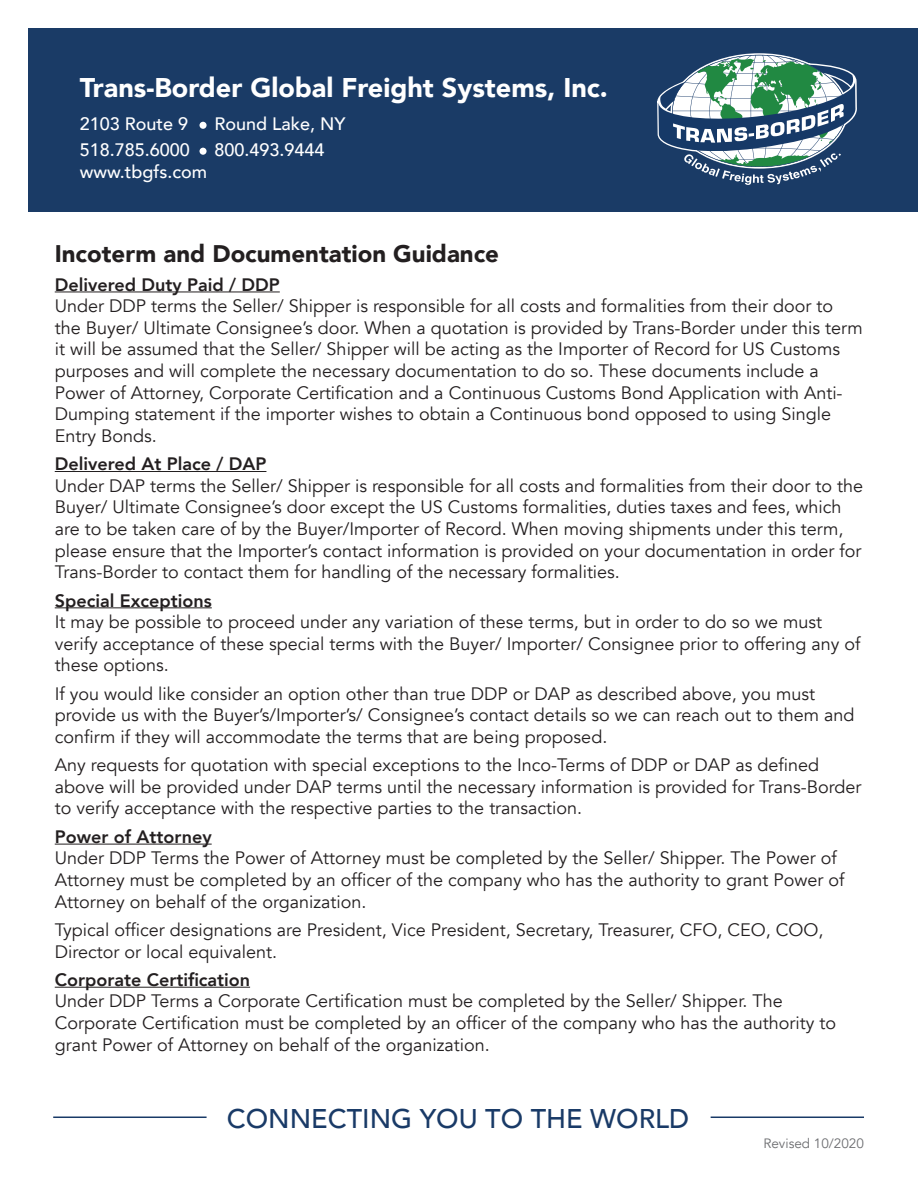
<style>
.page{position:relative;width:918px;height:1188px;background:#fff}
.page>*{position:absolute;margin:0;border:0;box-sizing:border-box;transform-origin:0 0}
.t1{font:900 27px "Avenir";color:#fff}
.t2{font:500 27px "Avenir";color:#193a67}
.t3{font:900 24px "Avenir";color:#231f20}
.t4{font:18px/21.6px "Avenir";color:#231f20}
.t5{font:800 18px "Avenir";color:#231f20}
.t6{font:500 18px "Avenir";color:#fff}
.t7{font:13.5px "Avenir";color:#6c6d70}
</style>
<div class="page">
<hr style="left:55px;top:292px;width:225px;height:1px;background:#231f20">
<hr style="left:55px;top:471px;width:211px;height:1px;background:#231f20">
<hr style="left:55px;top:607px;width:157px;height:1px;background:#231f20">
<hr style="left:55px;top:844px;width:157px;height:1px;background:#231f20">
<hr style="left:55px;top:987px;width:195px;height:1px;background:#231f20">
<hr style="left:711px;top:1117px;width:153px;height:1px;background:#193a67">
<hr style="left:53px;top:1117px;width:154px;height:1px;background:#193a67">
<div style="left:28px;top:28px;width:890px;height:184px;background:#1a3b66"></div>
<svg style="left:657px;top:53px;width:200px;height:132px"></svg>
<div style="left:200px;top:122px;width:7px;height:7px;background:#fff;border-radius:50%"></div>
<div style="left:200px;top:148px;width:7px;height:7px;background:#fff;border-radius:50%"></div>
<p class="t1" style="left:80px;top:65px;width:529px">Trans-Border Global Freight Systems, Inc.</p>
<p class="t6" style="left:80px;top:108px;width:110px">2103 Route 9</p>
<p class="t6" style="left:214px;top:108px;width:133px">Round Lake, NY</p>
<p class="t6" style="left:80px;top:134px;width:112px">518.785.6000</p>
<p class="t6" style="left:214px;top:134px;width:112px">800.493.9444</p>
<p class="t6" style="left:80px;top:156px;width:129px">www.tbgfs.com</p>
<p class="t3" style="left:55px;top:233px;width:446px">Incoterm and Documentation Guidance</p>
<p class="t5" style="left:55px;top:270px;width:227px">Delivered Duty Paid / DDP</p>
<p class="t4" style="left:55px;top:296px;width:809px">Under DDP terms the Seller/ Shipper is responsible for all costs and formalities from their door to the Buyer/ Ultimate Consignee’s door. When a quotation is provided by Trans-Border under this term it will be assumed that the Seller/ Shipper will be acting as the Importer of Record for US Customs purposes and will complete the necessary documentation to do so. These documents include a Power of Attorney, Corporate Certification and a Continuous Customs Bond Application with Anti-Dumping statement if the importer wishes to obtain a Continuous bond opposed to using Single Entry Bonds.</p>
<p class="t5" style="left:55px;top:450px;width:213px">Delivered At Place / DAP</p>
<p class="t4" style="left:55px;top:475px;width:810px">Under DAP terms the Seller/ Shipper is responsible for all costs and formalities from their door to the Buyer/ Ultimate Consignee’s door except the US Customs formalities, duties taxes and fees, which are to be taken care of by the Buyer/Importer of Record. When moving shipments under this term, please ensure that the Importer’s contact information is provided on your documentation in order for Trans-Border to contact them for handling of the necessary formalities.</p>
<p class="t5" style="left:55px;top:586px;width:159px">Special Exceptions</p>
<p class="t4" style="left:55px;top:611px;width:807px">It may be possible to proceed under any variation of these terms, but in order to do so we must verify acceptance of these special terms with the Buyer/ Importer/ Consignee prior to offering any of these options.</p>
<p class="t4" style="left:55px;top:683px;width:801px">If you would like consider an option other than true DDP or DAP as described above, you must provide us with the Buyer’s/Importer’s/ Consignee’s contact details so we can reach out to them and confirm if they will accommodate the terms that are being proposed.</p>
<p class="t4" style="left:55px;top:755px;width:808px">Any requests for quotation with special exceptions to the Inco-Terms of DDP or DAP as defined above will be provided under DAP terms until the necessary information is provided for Trans-Border to verify acceptance with the respective parties to the transaction.</p>
<p class="t5" style="left:55px;top:822px;width:158px">Power of Attorney</p>
<p class="t4" style="left:55px;top:848px;width:791px">Under DDP Terms the Power of Attorney must be completed by the Seller/ Shipper. The Power of<br>Attorney must be completed by an officer of the company who has the authority to grant Power of<br>Attorney on behalf of the organization.</p>
<p class="t4" style="left:55px;top:919px;width:770px">Typical officer designations are President, Vice President, Secretary, Treasurer, CFO, CEO, COO,<br>Director or local equivalent.</p>
<p class="t5" style="left:55px;top:966px;width:197px">Corporate Certification</p>
<p class="t4" style="left:55px;top:991px;width:783px">Under DDP Terms a Corporate Certification must be completed by the Seller/ Shipper. The<br>Corporate Certification must be completed by an officer of the company who has the authority to grant Power of Attorney on behalf of the organization.</p>
<p class="t2" style="left:227px;top:1095px;width:464px">CONNECTING YOU TO THE WORLD</p>
<p class="t7" style="left:763px;top:1135px;width:102px">Revised 10/2020</p>
</div>
